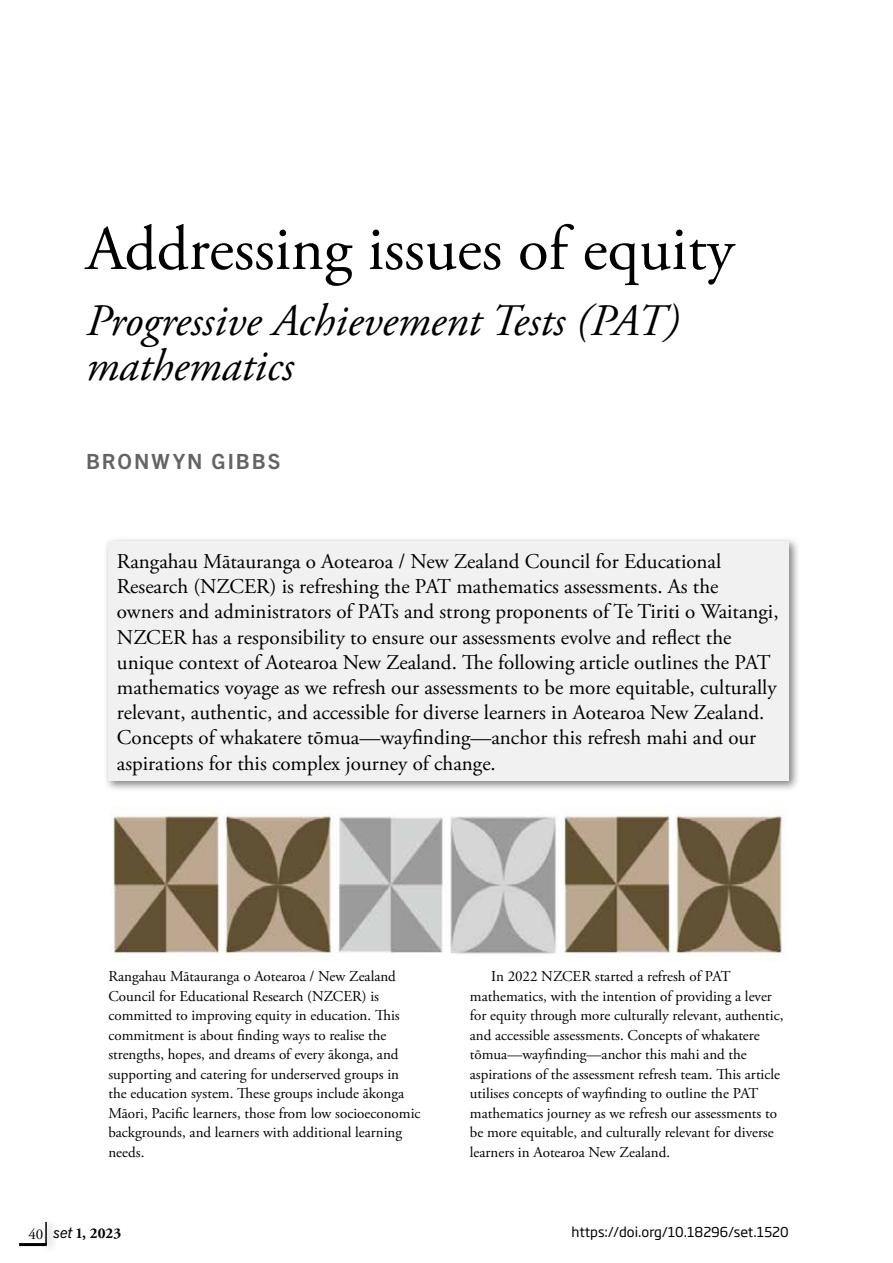
<style>
.page{position:relative;width:893px;height:1263px;background:#fff}
.page>*{position:absolute;margin:0;border:0;box-sizing:border-box;transform-origin:0 0}
.t1{font:63px "Adobe Garamond Pro";color:#000}
.t2{font:italic 45px/45px "Adobe Garamond Pro";color:#000}
.t3{font:21px/25.2px "Adobe Garamond Pro";color:#000}
.t4{font:700 21px "Trade Gothic Next LT Pro";letter-spacing:.095em;color:#636466}
.t5{font:15px/19.5px "Adobe Garamond Pro";color:#000}
.t6{font:700 15px "Adobe Garamond Pro";color:#000}
.t7{font:13.5px "Soho Gothic Pro";color:#000}
.s1{font-weight:400}
.s2{font-family:"Trade Gothic Next LT Pro";font-weight:400;font-style:italic}
</style>
<div class="page">
<img style="left:110px;top:806px;width:675px;height:151px">
<div style="left:103px;top:536px;width:697px;height:256px;background:#000;opacity:.5"></div>
<div style="left:108px;top:541px;width:681px;height:240px;background:#f1f1f2"></div>
<div style="left:40px;top:1218px;width:18px;height:37px;background:#000;opacity:.5"></div>
<hr style="left:45px;top:1222px;width:2px;height:22px;background:#000">
<hr style="left:19px;top:1243px;width:28px;height:3px;background:#000">
<h1 class="t1" style="left:86px;top:211px;width:650px">Addressing issues of equity</h1>
<h2 class="t2" style="left:86px;top:300px;width:595px">Progressive Achievement Tests (PAT) mathematics</h2>
<h3 class="t4" style="left:86px;top:447px;width:196px">BRONWYN GIBBS</h3>
<p class="t3" style="left:117px;top:549px;width:663px">Rangahau Mātauranga o Aotearoa / New Zealand Council for Educational Research (NZCER) is refreshing the PAT mathematics assessments. As the owners and administrators of PATs and strong proponents of Te Tiriti o Waitangi, NZCER has a responsibility to ensure our assessments evolve and reflect the unique context of Aotearoa New Zealand. The following article outlines the PAT mathematics voyage as we refresh our assessments to be more equitable, culturally relevant, authentic, and accessible for diverse learners in Aotearoa New Zealand.<br>Concepts of whakatere tōmua—wayfinding—anchor this refresh mahi and our aspirations for this complex journey of change.</p>
<p class="t5" style="left:108px;top:967px;width:314px">Rangahau Mātauranga o Aotearoa / New Zealand Council for Educational Research (NZCER) is committed to improving equity in education. This commitment is about finding ways to realise the strengths, hopes, and dreams of every ākonga, and supporting and catering for underserved groups in the education system. These groups include ākonga Māori, Pacific learners, those from low socioeconomic backgrounds, and learners with additional learning needs.</p>
<p class="t5" style="left:470px;top:967px;width:315px;text-indent:21px">In 2022 NZCER started a refresh of PAT mathematics, with the intention of providing a lever for equity through more culturally relevant, authentic, and accessible assessments. Concepts of whakatere tōmua—wayfinding—anchor this mahi and the aspirations of the assessment refresh team. This article utilises concepts of wayfinding to outline the PAT mathematics journey as we refresh our assessments to be more equitable, and culturally relevant for diverse learners in Aotearoa New Zealand.</p>
<p class="t6" style="left:28px;top:1224px;width:94px"><span class="s1">40</span> <span class="s2">set</span> 1, 2023</p>
<p class="t7" style="left:572px;top:1221px;width:219px">https://doi.org/10.18296/set.1520</p>
</div>
